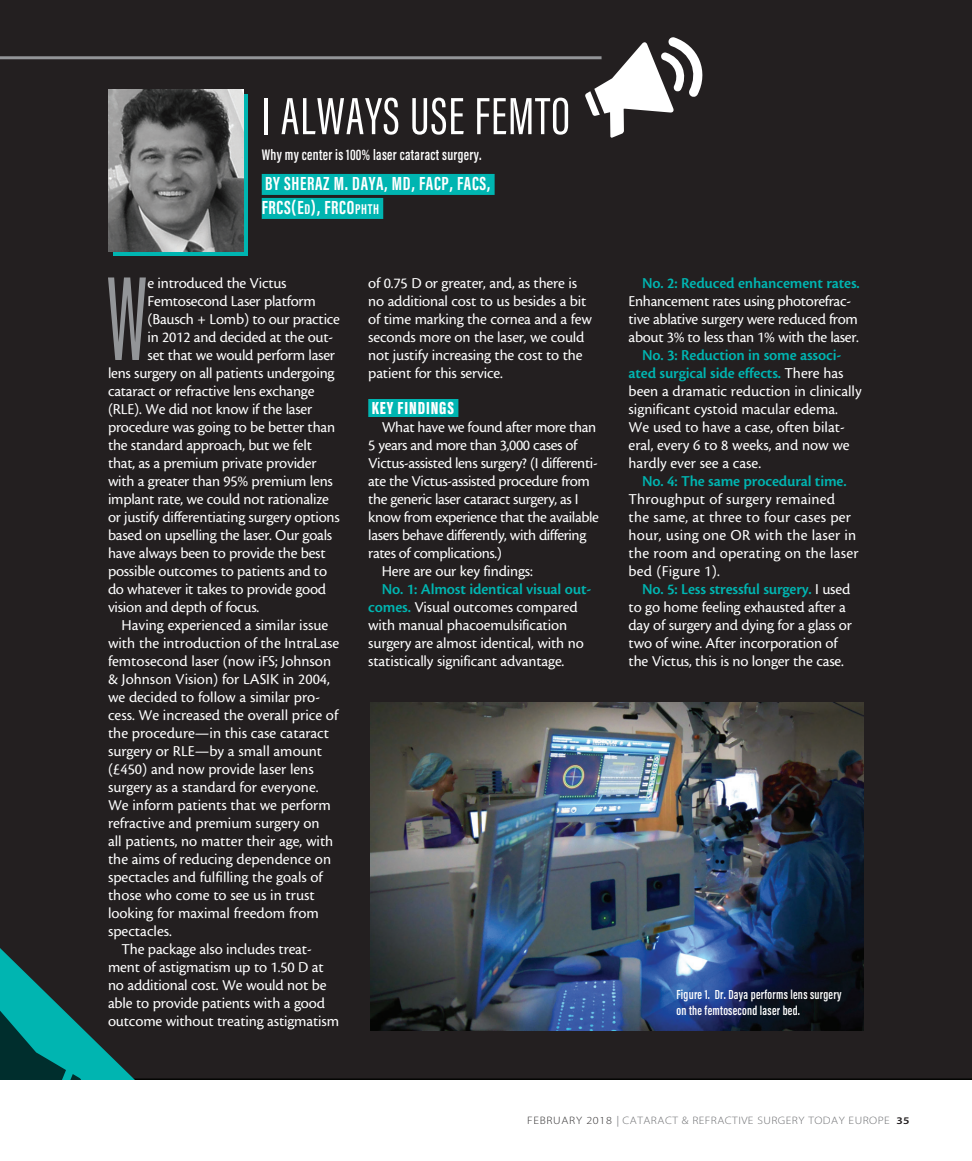
<style>
.page{position:relative;width:972px;height:1161px;background:#fff}
.page>*{position:absolute;margin:0;border:0;box-sizing:border-box;transform-origin:0 0}
.body_first{font:123.75px "Bee Three";color:#939598}
.sidebar_h1{font:54px "Acumin Pro Extra Cond";letter-spacing:.02em;color:#fff}
.author{font:700 19.5px/24px "Acumin Pro Extra Cond";letter-spacing:.035em;color:#fff}
.lead-in_highlighted{font:900 18px "Acumin Pro Extra Cond";letter-spacing:.05em;color:#fff}
.body{font:15.75px/18px "Cronos MM 408 10";letter-spacing:-.01em;color:#fff}
.body_first-2{font:15.75px "Cronos MM 408 10";letter-spacing:-.015em;color:#fff}
.body-2{font:15.75px/18px "Cronos MM 408 10";letter-spacing:.015em;color:#fff}
.sidebar_deck{font:600 15.75px "Acumin Pro Extra Cond";letter-spacing:.02em;color:#fff}
.t1{font:600 13.5px/16.5px "Acumin Pro Extra Cond";letter-spacing:.02em;color:#fff}
.t2{font:10.8px "Myriad MM 215 600";letter-spacing:.04em;color:#6c6d70;scale:1.11 1}
.s1{font-size:14.7px}
.s2{font-family:"Cronos MM 574 10";color:#00b5b1}
.s3{color:#312f30}
.s4{font-family:"Myriad MM 400 600";color:#939598}
.s5{font-family:"Myriad MM 565 600";font-size:10.2px;color:#231f20}
</style>
<div class="page">
<div style="left:0;top:0;width:972px;height:1080px;background:#231f20"></div>
<div style="left:262px;top:174px;width:233px;height:21px;background:#00b5b1"></div>
<div style="left:262px;top:198px;width:121px;height:21px;background:#00b5b1"></div>
<div style="left:368px;top:399px;width:90px;height:18px;background:#00b5b1"></div>
<svg style="left:0;top:948px;width:135px;height:132px;background:#115857"></svg>
<hr style="left:0;top:56px;width:602px;height:3px;background:#939598">
<svg style="left:109px;top:89px;width:139px;height:167px"></svg>
<img style="left:109px;top:89px;width:135px;height:162px">
<img style="left:370px;top:702px;width:494px;height:329px">
<svg style="left:585px;top:37px;width:119px;height:101px"></svg>
<p class="sidebar_h1" style="left:262px;top:84px;width:310px">I ALWAYS USE FEMTO</p>
<p class="sidebar_deck" style="left:262px;top:145px;width:221px">Why my center is 100% laser cataract surgery.</p>
<p class="author" style="left:262px;top:172px;width:230px">BY SHERAZ M. DAYA, MD, FACP, FACS,<br>FRCS(E<span class="s1">d</span>), FRCO<span class="s1">phth</span></p>
<p class="body_first" style="left:106px;top:254px;width:43px">W</p>
<p class="body_first-2" style="left:148px;top:275px;width:141px">e introduced the Victus</p>
<p class="body_first-2" style="left:148px;top:293px;width:170px">Femtosecond Laser platform</p>
<p class="body_first-2" style="left:148px;top:311px;width:194px">(Bausch + Lomb) to our practice</p>
<p class="body_first-2" style="left:148px;top:329px;width:187px">in 2012 and decided at the out-</p>
<p class="body_first-2" style="left:148px;top:347px;width:189px">set that we would perform laser</p>
<p class="body_first-2" style="left:108px;top:365px;width:228px">lens surgery on all patients undergoing</p>
<p class="body_first-2" style="left:108px;top:383px;width:208px">cataract or refractive lens exchange</p>
<p class="body_first-2" style="left:108px;top:401px;width:206px">(RLE). We did not know if the laser</p>
<p class="body_first-2" style="left:108px;top:419px;width:229px">procedure was going to be better than</p>
<p class="body_first-2" style="left:108px;top:437px;width:205px">the standard approach, but we felt</p>
<p class="body_first-2" style="left:108px;top:455px;width:210px">that, as a premium private provider</p>
<p class="body_first-2" style="left:108px;top:473px;width:226px">with a greater than 95% premium lens</p>
<p class="body_first-2" style="left:108px;top:491px;width:222px">implant rate, we could not rationalize</p>
<p class="body_first-2" style="left:108px;top:509px;width:233px">or justify differentiating surgery options</p>
<p class="body_first-2" style="left:108px;top:527px;width:226px">based on upselling the laser. Our goals</p>
<p class="body_first-2" style="left:108px;top:545px;width:219px">have always been to provide the best</p>
<p class="body_first-2" style="left:108px;top:563px;width:221px">possible outcomes to patients and to</p>
<p class="body_first-2" style="left:108px;top:581px;width:220px">do whatever it takes to provide good</p>
<p class="body_first-2" style="left:108px;top:599px;width:153px">vision and depth of focus.</p>
<p class="body" style="left:108px;top:616px;width:233px;text-indent:14px">Having experienced a similar issue with the introduction of the IntraLase femtosecond laser (now iFS; Johnson &amp; Johnson Vision) for LASIK in 2004, we decided to follow a similar pro&shy;cess. We increased the overall price of the procedure—in this case cataract surgery or RLE—by a small amount (£450) and now provide laser lens surgery as a standard for everyone.<br>We inform patients that we perform refractive and premium surgery on<br>all patients, no matter their age, with the aims of reducing dependence on spectacles and fulfilling the goals of those who come to see us in trust looking for maximal freedom from spectacles.</p>
<p class="body" style="left:108px;top:940px;width:233px;text-indent:14px">The package also includes treat&shy;ment of astigmatism up to 1.50 D at no additional cost. We would not be able to provide patients with a good outcome without treating astigmatism</p>
<p class="body" style="left:368px;top:274px;width:225px">of 0.75 D or greater, and, as there is no additional cost to us besides a bit of time marking the cornea and a few seconds more on the laser, we could not justify increasing the cost to the patient for this service.</p>
<p class="lead-in_highlighted" style="left:372px;top:397px;width:84px">KEY FINDINGS</p>
<p class="body" style="left:368px;top:418px;width:232px;text-indent:14px">What have we found after more than 5 years and more than 3,000 cases of Victus-assisted lens surgery? (I differenti&shy;ate the Victus-assisted procedure from the generic laser cataract surgery, as I know from experience that the available lasers behave differently, with differing rates of complications.)</p>
<p class="body" style="left:382px;top:562px;width:153px">Here are our key findings:</p>
<p class="body" style="left:368px;top:580px;width:225px;text-indent:14px"><span class="s2">No. 1: Almost identical visual out&shy;comes.</span> Visual outcomes compared with manual phacoemulsification surgery are almost identical, with no statistically significant advantage.</p>
<p class="body" style="left:629px;top:274px;width:233px;text-indent:14px"><span class="s2">No. 2: Reduced enhancement rates.<br></span>Enhancement rates using photorefrac&shy;tive ablative surgery were reduced from about 3% to less than 1% with the laser.</p>
<p class="body" style="left:629px;top:346px;width:235px;text-indent:14px"><span class="s2">No. 3: Reduction in some associ&shy;ated surgical side effects.</span> There has been a dramatic reduction in clinically significant cystoid macular edema.<br>We used to have a case, often bilat&shy;eral, every 6 to 8 weeks, and now we hardly ever see a case.</p>
<p class="body-2" style="left:629px;top:472px;width:232px;text-indent:14px"><span class="s2">No. 4: The same procedural time.<br></span>Throughput of surgery remained the same, at three to four cases per hour, using one OR with the laser in the room and operating on the laser bed (Figure 1).</p>
<p class="body" style="left:629px;top:580px;width:225px;text-indent:13px"><span class="s2">No. 5: Less stressful surgery.</span> I used to go home feeling exhausted after a day of surgery and dying for a glass or two of wine. After incorporation of the Victus, this is no longer the case.</p>
<p class="t1" style="left:676px;top:986px;width:167px">Figure 1. Dr. Daya performs lens surgery on the femtosecond laser bed.</p>
<p class="t2" style="left:527px;top:1115px;width:346px"><span class="s3">FEBRUARY 2018</span> <span class="s4">|</span> CATARACT &amp; REFRACTIVE SURGERY TODAY EUROPE <span class="s5">35</span></p>
</div>
